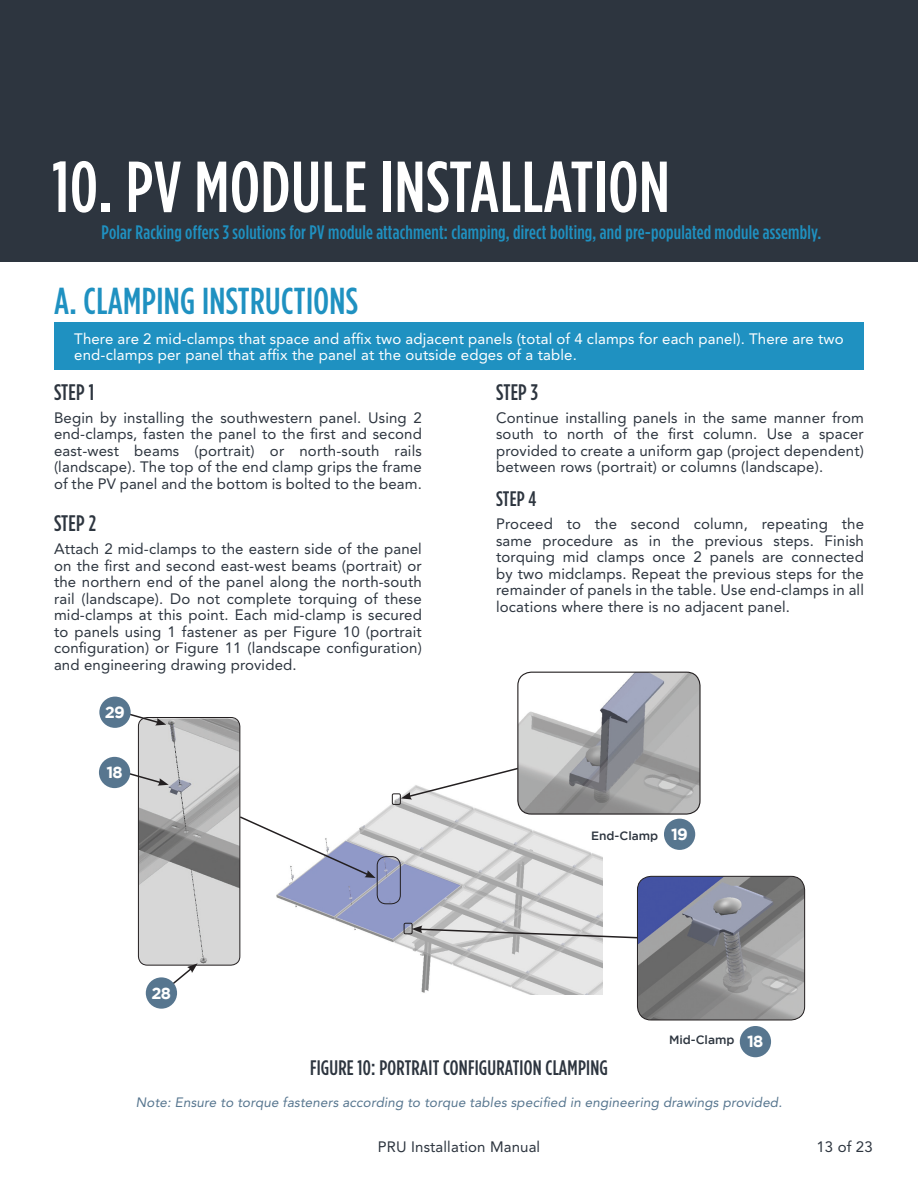
<style>
.page{position:relative;width:918px;height:1188px;background:#fff}
.page>*{position:absolute;margin:0;border:0;box-sizing:border-box;transform-origin:0 0}
.t1{font:500 72px "Gotham Condensed";letter-spacing:.01em;color:#fff}
.t2{font:500 37.5px "Gotham Condensed";letter-spacing:.01em;color:#1f91c1}
.t3{font:500 22.5px "Gotham Condensed";color:#2d353f}
.t4{font:500 21px "Gotham Condensed";letter-spacing:.01em;color:#2d353f}
.t5{font:500 19.5px "Gotham Condensed";letter-spacing:.01em;color:#1f91c1}
.t6{font:700 16.2px "Gotham";letter-spacing:-.05em;color:#fff}
.t7{font:15px/16.5px "Avenir LT Std";letter-spacing:.01em;color:#2d353f;text-align:justify}
.t8{font:15px/16.5px "Avenir LT Std";letter-spacing:.01em;color:#fff}
.t9{font:italic 13.5px "Avenir LT Std";letter-spacing:.01em;color:#57768f}
.t10{font:500 12px "Gotham";color:#2d353f}
</style>
<div class="page">
<div style="left:0;top:0;width:918px;height:261px;background:#2d353f"></div>
<div style="left:54px;top:323px;width:810px;height:47px;background:#1f91c1"></div>
<img style="left:276px;top:794px;width:326px;height:201px">
<svg style="left:240px;top:815px;width:136px;height:63px"></svg>
<svg style="left:412px;top:926px;width:225px;height:14px;background:#c5c5c5"></svg>
<svg style="left:401px;top:768px;width:116px;height:32px"></svg>
<img style="left:518px;top:672px;width:181px;height:142px">
<div style="left:517px;top:672px;width:184px;height:143px;border:1px solid #231f20;border-radius:14px"></div>
<img style="left:637px;top:876px;width:168px;height:144px">
<div style="left:637px;top:876px;width:168px;height:144px;border:1px solid #231f20;border-radius:14px"></div>
<img style="left:138px;top:718px;width:102px;height:246px">
<div style="left:138px;top:717px;width:102px;height:249px;border:1px solid #231f20;border-radius:9px"></div>
<div style="left:377px;top:856px;width:24px;height:48px;border:1px solid #231f20;border-radius:9px"></div>
<div style="left:392px;top:793px;width:9px;height:12px;border:1px solid #231f20;border-radius:2px"></div>
<div style="left:404px;top:923px;width:9px;height:11px;border:1px solid #231f20;border-radius:2px"></div>
<div style="left:664px;top:819px;width:31px;height:31px;background:#57768f;border-radius:50%"></div>
<div style="left:740px;top:1026px;width:31px;height:31px;background:#57768f;border-radius:50%"></div>
<svg style="left:131px;top:714px;width:35px;height:12px"></svg>
<div style="left:99px;top:697px;width:32px;height:31px;background:#57768f;border-radius:50%"></div>
<svg style="left:125px;top:771px;width:44px;height:15px"></svg>
<div style="left:99px;top:757px;width:31px;height:31px;background:#57768f;border-radius:50%"></div>
<svg style="left:163px;top:963px;width:35px;height:26px"></svg>
<div style="left:146px;top:977px;width:31px;height:32px;background:#57768f;border-radius:50%"></div>
<h1 class="t1" style="left:52px;top:147px;width:619px">10. PV Module Installation</h1>
<h3 class="t5" style="left:102px;top:222px;width:721px">Polar Racking offers 3 solutions for PV module attachment: clamping, direct bolting, and pre-populated module assembly.</h3>
<h2 class="t2" style="left:54px;top:280px;width:306px">A. Clamping Instructions</h2>
<p class="t8" style="left:74px;top:331px;width:771px">There are 2 mid-clamps that space and affix two adjacent panels (total of 4 clamps for each panel). There are two end-clamps per panel that affix the panel at the outside edges of a table.</p>
<h3 class="t3" style="left:54px;top:379px;width:42px">Step 1</h3>
<p class="t7" style="left:54px;top:410px;width:369px">Begin by installing the southwestern panel. Using 2 end-clamps, fasten the panel to the first and second east-west beams (portrait) or north-south rails (landscape). The top of the end clamp grips the frame of the PV panel and the bottom is bolted to the beam.</p>
<h3 class="t3" style="left:54px;top:511px;width:44px">Step 2</h3>
<p class="t7" style="left:54px;top:541px;width:369px">Attach 2 mid-clamps to the eastern side of the panel on the first and second east-west beams (portrait) or the northern end of the panel along the north-south rail (landscape). Do not complete torquing of these mid-clamps at this point. Each mid-clamp is secured to panels using 1 fastener as per Figure 10 (portrait configuration) or Figure 11 (landscape configuration) and engineering drawing provided.</p>
<p class="t6" style="left:105px;top:703px;width:22px">29</p>
<p class="t6" style="left:106px;top:763px;width:18px">18</p>
<p class="t6" style="left:152px;top:984px;width:21px">28</p>
<h3 class="t3" style="left:496px;top:379px;width:44px">Step 3</h3>
<p class="t7" style="left:496px;top:410px;width:369px">Continue installing panels in the same manner from south to north of the first column. Use a spacer provided to create a uniform gap (project dependent) between rows (portrait) or columns (landscape).</p>
<h3 class="t4" style="left:496px;top:487px;width:42px">Step 4</h3>
<p class="t7" style="left:496px;top:516px;width:369px">Proceed to the second column, repeating the same procedure as in the previous steps. Finish torquing mid clamps once 2 panels are connected by two midclamps. Repeat the previous steps for the remainder of panels in the table. Use end-clamps in all locations where there is no adjacent panel.</p>
<p class="t10" style="left:591px;top:829px;width:69px">End-Clamp</p>
<p class="t6" style="left:671px;top:825px;width:18px">19</p>
<p class="t10" style="left:669px;top:1033px;width:67px">Mid-Clamp</p>
<p class="t6" style="left:747px;top:1032px;width:18px">18</p>
<h3 class="t4" style="left:310px;top:1056px;width:299px">Figure 10: Portrait Configuration Clamping</h3>
<p class="t9" style="left:136px;top:1095px;width:648px">Note: Ensure to torque fasteners according to torque tables specified in engineering drawings provided.</p>
<p class="t7" style="left:378px;top:1139px;width:164px">PRU Installation Manual</p>
<p class="t7" style="left:816px;top:1139px;width:58px">13 of 23</p>
</div>
